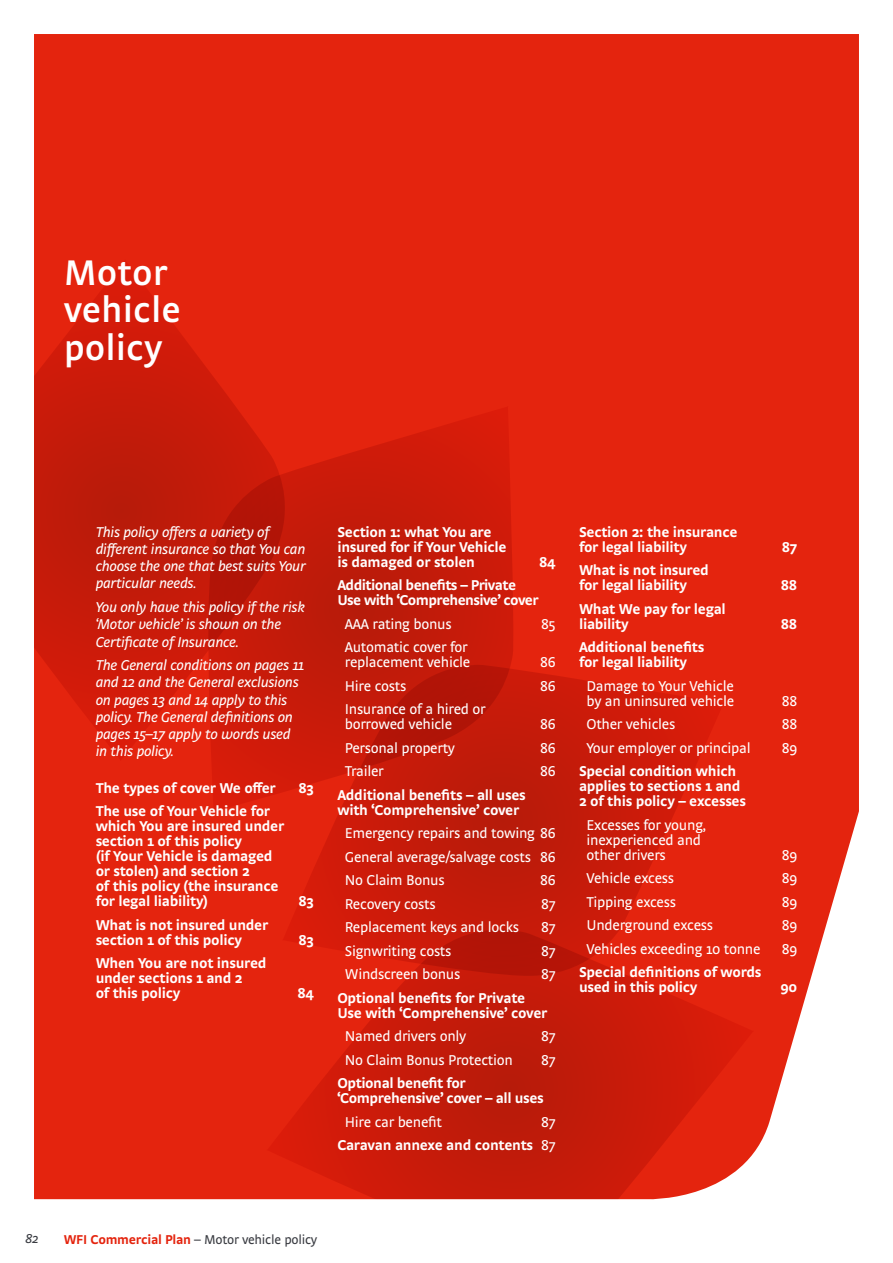
<style>
.page{position:relative;width:893px;height:1263px;background:#fff}
.page>*{position:absolute;margin:0;border:0;box-sizing:border-box;transform-origin:0 0}
._02_Section_heading{font:600 37.5px/37.5px "Strada OT";color:#fff}
._03_Circles_text{font:700 15px/15px "Strada OT";letter-spacing:-.02em;color:#fff}
.Index_-_indents{font:15px/15px "Strada OT";letter-spacing:-.02em;color:#fff}
._06_Copy_Italic{font:italic 15px/17.2px "Strada OT";letter-spacing:-.02em;color:#fff}
._03_Circles_text-2{font:700 15px/15px "Strada OT";letter-spacing:-.04em;color:#fff}
.t1{font:13.5px "Strada OT";letter-spacing:-.02em;color:#3a3c42}
.t2{font:italic 13.5px "Strada OT";color:#3a3c42}
.s1{font-weight:400}
.s2{font-weight:700;color:#e4240e}
</style>
<div class="page">
<div style="left:34px;top:34px;width:825px;height:1166px;background:#e4240e"></div>
<svg style="left:282px;top:664px;width:442px;height:258px;background:#ce1d0a"></svg>
<svg style="left:204px;top:406px;width:311px;height:406px;background:#c81b0a"></svg>
<svg style="left:34px;top:259px;width:262px;height:502px;background:#ce1d0a"></svg>
<svg style="left:266px;top:922px;width:488px;height:278px;background:#d0200e"></svg>
<p class="_02_Section_heading" style="left:64px;top:253px;width:119px">Motor vehicle policy</p>
<p class="_06_Copy_Italic" style="left:96px;top:523px;width:212px">This policy offers a variety of different insurance so that You can choose the one that best suits Your particular needs.</p>
<p class="_06_Copy_Italic" style="left:96px;top:598px;width:211px">You only have this policy if the risk ‘Motor vehicle’ is shown on the<br>Certificate of Insurance.</p>
<p class="_06_Copy_Italic" style="left:96px;top:657px;width:210px">The General conditions on pages 11 and 12 and the General exclusions on pages 13 and 14 apply to this policy. The General definitions on pages 15–17 apply to words used in this policy.</p>
<p class="_03_Circles_text" style="left:96px;top:780px;width:182px">The types of cover We offer</p>
<p class="_03_Circles_text" style="left:299px;top:780px;width:17px">83</p>
<p class="_03_Circles_text" style="left:96px;top:803px;width:190px">The use of Your Vehicle for which You are insured under section 1 of this policy<br>(if Your Vehicle is damaged or stolen) and section 2<br>of this policy (the insurance for legal liability)</p>
<p class="_03_Circles_text" style="left:299px;top:893px;width:17px">83</p>
<p class="_03_Circles_text" style="left:96px;top:917px;width:174px">What is not insured under section 1 of this policy</p>
<p class="_03_Circles_text" style="left:96px;top:955px;width:172px">When You are not insured under sections 1 and 2<br>of this policy</p>
<p class="_03_Circles_text" style="left:299px;top:932px;width:17px">83</p>
<p class="_03_Circles_text" style="left:297px;top:985px;width:18px">84</p>
<p class="_03_Circles_text" style="left:337px;top:524px;width:171px">Section 1: what You are insured for if Your Vehicle is damaged or stolen</p>
<p class="_03_Circles_text" style="left:539px;top:554px;width:18px">84</p>
<p class="_03_Circles_text-2" style="left:337px;top:577px;width:203px">Additional benefits – Private<br>Use with ‘Comprehensive’ cover</p>
<p class="Index_-_indents" style="left:345px;top:616px;width:108px">AAA rating bonus</p>
<p class="Index_-_indents" style="left:541px;top:616px;width:16px">85</p>
<p class="Index_-_indents" style="left:345px;top:640px;width:127px">Automatic cover for replacement vehicle</p>
<p class="Index_-_indents" style="left:540px;top:655px;width:17px">86</p>
<p class="Index_-_indents" style="left:345px;top:678px;width:63px">Hire costs</p>
<p class="Index_-_indents" style="left:540px;top:678px;width:17px">86</p>
<p class="Index_-_indents" style="left:345px;top:702px;width:142px">Insurance of a hired or borrowed vehicle</p>
<p class="Index_-_indents" style="left:540px;top:717px;width:17px">86</p>
<p class="Index_-_indents" style="left:345px;top:740px;width:112px">Personal property</p>
<p class="Index_-_indents" style="left:540px;top:740px;width:17px">86</p>
<p class="Index_-_indents" style="left:345px;top:764px;width:40px">Trailer</p>
<p class="Index_-_indents" style="left:540px;top:764px;width:17px">86</p>
<p class="_03_Circles_text" style="left:337px;top:787px;width:190px">Additional benefits – all uses with ‘Comprehensive’ cover</p>
<p class="Index_-_indents" style="left:345px;top:826px;width:212px">Emergency repairs and towing 86</p>
<p class="Index_-_indents" style="left:345px;top:849px;width:212px">General average/salvage costs 86</p>
<p class="Index_-_indents" style="left:345px;top:873px;width:101px">No Claim Bonus</p>
<p class="Index_-_indents" style="left:540px;top:873px;width:17px">86</p>
<p class="Index_-_indents" style="left:345px;top:896px;width:92px">Recovery costs</p>
<p class="Index_-_indents" style="left:541px;top:896px;width:16px">87</p>
<p class="Index_-_indents" style="left:345px;top:920px;width:176px">Replacement keys and locks</p>
<p class="Index_-_indents" style="left:541px;top:920px;width:16px">87</p>
<p class="Index_-_indents" style="left:345px;top:943px;width:108px">Signwriting costs</p>
<p class="Index_-_indents" style="left:541px;top:943px;width:16px">87</p>
<p class="Index_-_indents" style="left:345px;top:967px;width:117px">Windscreen bonus</p>
<p class="Index_-_indents" style="left:541px;top:967px;width:16px">87</p>
<p class="_03_Circles_text" style="left:337px;top:990px;width:211px">Optional benefits for Private<br>Use with ‘Comprehensive’ cover</p>
<p class="Index_-_indents" style="left:345px;top:1029px;width:123px">Named drivers only</p>
<p class="Index_-_indents" style="left:541px;top:1029px;width:16px">87</p>
<p class="Index_-_indents" style="left:345px;top:1052px;width:170px">No Claim Bonus Protection</p>
<p class="Index_-_indents" style="left:541px;top:1052px;width:16px">87</p>
<p class="_03_Circles_text" style="left:337px;top:1075px;width:208px">Optional benefit for ‘Comprehensive’ cover – all uses</p>
<p class="Index_-_indents" style="left:345px;top:1114px;width:99px">Hire car benefit</p>
<p class="Index_-_indents" style="left:541px;top:1114px;width:16px">87</p>
<p class="_03_Circles_text" style="left:337px;top:1137px;width:220px">Caravan annexe and contents <span class="s1">87</span></p>
<p class="_03_Circles_text" style="left:579px;top:524px;width:160px">Section 2: the insurance for legal liability</p>
<p class="_03_Circles_text" style="left:579px;top:562px;width:131px">What is not insured for legal liability</p>
<p class="_03_Circles_text" style="left:579px;top:601px;width:148px">What We pay for legal liability</p>
<p class="_03_Circles_text" style="left:579px;top:639px;width:127px">Additional benefits for legal liability</p>
<p class="Index_-_indents" style="left:586px;top:678px;width:149px">Damage to Your Vehicle by an uninsured vehicle</p>
<p class="_03_Circles_text" style="left:782px;top:539px;width:17px">87</p>
<p class="_03_Circles_text" style="left:781px;top:577px;width:18px">88</p>
<p class="_03_Circles_text" style="left:781px;top:616px;width:18px">88</p>
<p class="Index_-_indents" style="left:782px;top:693px;width:17px">88</p>
<p class="Index_-_indents" style="left:586px;top:717px;width:90px">Other vehicles</p>
<p class="Index_-_indents" style="left:782px;top:717px;width:17px">88</p>
<p class="Index_-_indents" style="left:586px;top:740px;width:166px">Your employer or principal</p>
<p class="Index_-_indents" style="left:782px;top:740px;width:17px">89</p>
<p class="_03_Circles_text" style="left:579px;top:763px;width:168px">Special condition which applies to sections 1 and<br>2 of this policy – excesses</p>
<p class="Index_-_indents" style="left:586px;top:817px;width:121px">Excesses for young, inexperienced and other drivers</p>
<p class="Index_-_indents" style="left:782px;top:847px;width:17px">89</p>
<p class="Index_-_indents" style="left:586px;top:871px;width:89px">Vehicle excess</p>
<p class="Index_-_indents" style="left:782px;top:871px;width:17px">89</p>
<p class="Index_-_indents" style="left:586px;top:894px;width:91px">Tipping excess</p>
<p class="Index_-_indents" style="left:782px;top:894px;width:17px">89</p>
<p class="Index_-_indents" style="left:586px;top:918px;width:128px">Underground excess</p>
<p class="Index_-_indents" style="left:782px;top:918px;width:17px">89</p>
<p class="Index_-_indents" style="left:586px;top:941px;width:175px">Vehicles exceeding 10 tonne</p>
<p class="Index_-_indents" style="left:782px;top:941px;width:17px">89</p>
<p class="_03_Circles_text" style="left:579px;top:964px;width:184px">Special definitions of words used in this policy</p>
<p class="_03_Circles_text" style="left:780px;top:979px;width:18px">90</p>
<p class="t2" style="left:25px;top:1231px;width:15px">82</p>
<p class="t1" style="left:64px;top:1231px;width:255px"><span class="s2">WFI Commercial Plan</span> – Motor vehicle policy</p>
</div>
